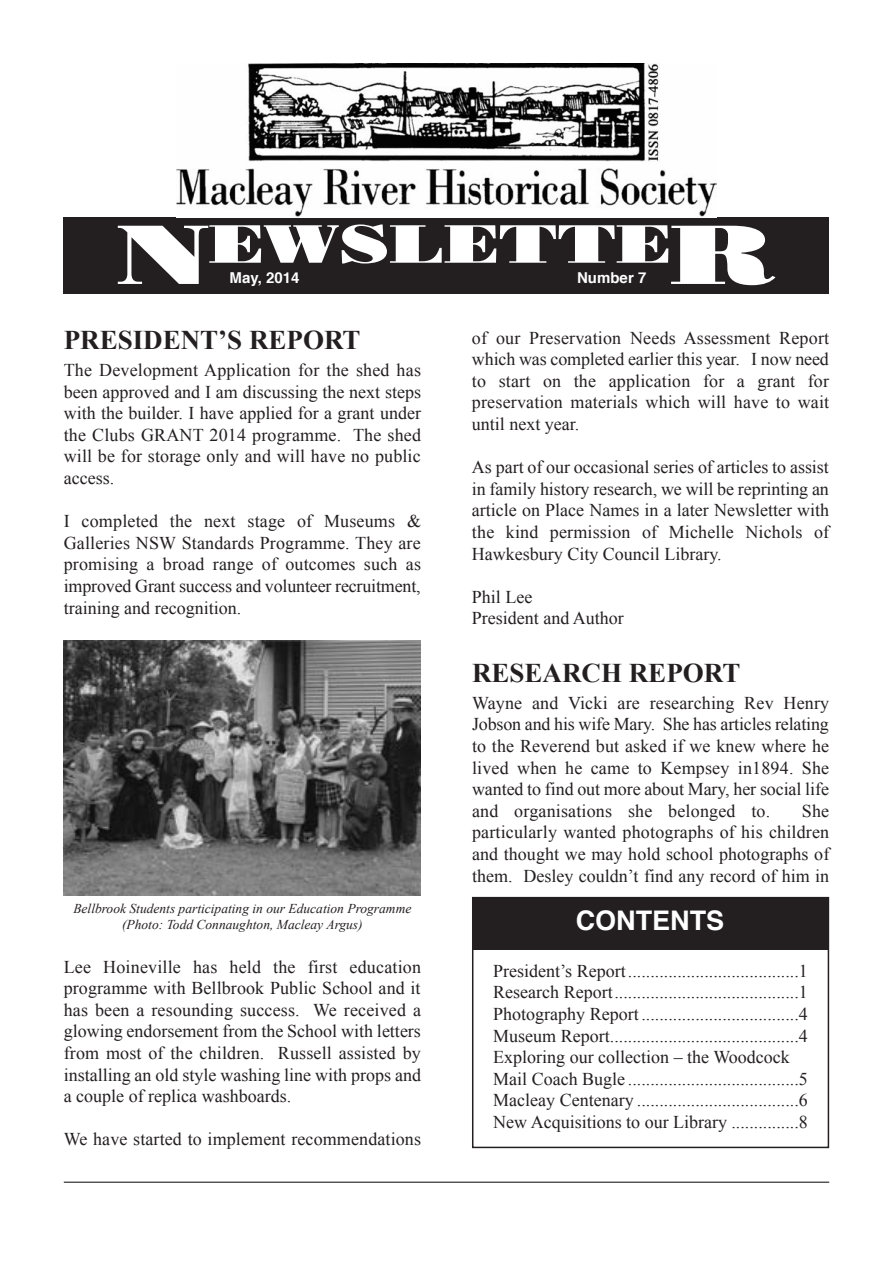
<style>
.page{position:relative;width:893px;height:1263px;background:#fff}
.page>*{position:absolute;margin:0;border:0;box-sizing:border-box;transform-origin:0 0}
.t1{font:84px "Bodoni Poster";color:#fff;scale:1.4 1}
.t2{font:54px "Bodoni Poster";color:#fff;scale:1.4 1}
.t3{font:700 27px "Times New Roman";color:#231f20}
.t4{font:700 27px "Helvetica";color:#fff}
.t5{font:18px/21.6px "Times New Roman";color:#231f20;text-align:justify}
.t6{font:700 15px "Helvetica";color:#fff}
.t7{font:italic 13.5px/16.2px "Times New Roman";color:#231f20;text-align:center}
.s1{font-size:84px}
</style>
<div class="page">
<div style="left:64px;top:217px;width:765px;height:76px;background:#231f20"></div>
<hr style="left:64px;top:1181px;width:765px;height:2px;background:#231f20">
<img style="left:176px;top:64px;width:541px;height:153px">
<div style="left:472px;top:897px;width:357px;height:251px;border:2px solid #231f20"></div>
<div style="left:472px;top:897px;width:356px;height:52px;background:#231f20"></div>
<img style="left:64px;top:640px;width:357px;height:255px">
<p class="t2" style="left:118px;top:212px;width:397px"><span class="s1">N</span>EWSLETTE</p>
<p class="t1" style="left:671px;top:206px;width:76px">R</p>
<p class="t6" style="left:230px;top:272px;width:71px">May, 2014</p>
<p class="t6" style="left:577px;top:272px;width:71px">Number 7</p>
<p class="t3" style="left:64px;top:325px;width:298px">PRESIDENT’S REPORT</p>
<p class="t5" style="left:64px;top:359px;width:359px">The Development Application for the shed has been approved and I am discussing the next steps with the builder. I have applied for a grant under the Clubs GRANT 2014 programme. The shed will be for storage only and will have no public access.</p>
<p class="t5" style="left:64px;top:510px;width:359px">I completed the next stage of Museums &amp; Galleries NSW Standards Programme. They are promising a broad range of outcomes such as improved Grant success and volunteer recruitment, training and recognition.</p>
<p class="t7" style="left:73px;top:900px;width:339px">Bellbrook Students participating in our Education Programme (Photo: Todd Connaughton, Macleay Argus)</p>
<p class="t5" style="left:64px;top:956px;width:359px">Lee Hoineville has held the first education programme with Bellbrook Public School and it has been a resounding success. We received a glowing endorsement from the School with letters from most of the children. Russell assisted by installing an old style washing line with props and a couple of replica washboards.</p>
<p class="t5" style="left:64px;top:1128px;width:359px">We have started to implement recommendations</p>
<p class="t5" style="left:472px;top:327px;width:359px">of our Preservation Needs Assessment Report which was completed earlier this year. I now need to start on the application for a grant for preservation materials which will have to wait until next year.</p>
<p class="t5" style="left:472px;top:456px;width:359px">As part of our occasional series of articles to assist in family history research, we will be reprinting an article on Place Names in a later Newsletter with the kind permission of Michelle Nichols of Hawkesbury City Council Library.</p>
<p class="t5" style="left:472px;top:586px;width:153px">Phil Lee<br>President and Author</p>
<p class="t3" style="left:472px;top:658px;width:270px">RESEARCH REPORT</p>
<p class="t5" style="left:472px;top:692px;width:359px">Wayne and Vicki are researching Rev Henry Jobson and his wife Mary. She has articles relating to the Reverend but asked if we knew where he lived when he came to Kempsey in1894. She wanted to find out more about Mary, her social life and organisations she belonged to.</p>
<p class="t5" style="left:472px;top:800px;width:359px;text-indent:330px">She particularly wanted photographs of his children and thought we may hold school photographs of them. Desley couldn’t find any record of him in</p>
<p class="t4" style="left:576px;top:909px;width:150px">CONTENTS</p>
<p class="t5" style="left:493px;top:960px;width:316px;text-align:left">President’s Report......................................1<br>Research Report.........................................1<br>Photography Report ...................................4<br>Museum Report..........................................4<br>Exploring our collection – the Woodcock Mail Coach Bugle ......................................5<br>Macleay Centenary ....................................6<br>New Acquisitions to our Library ...............8</p>
</div>
